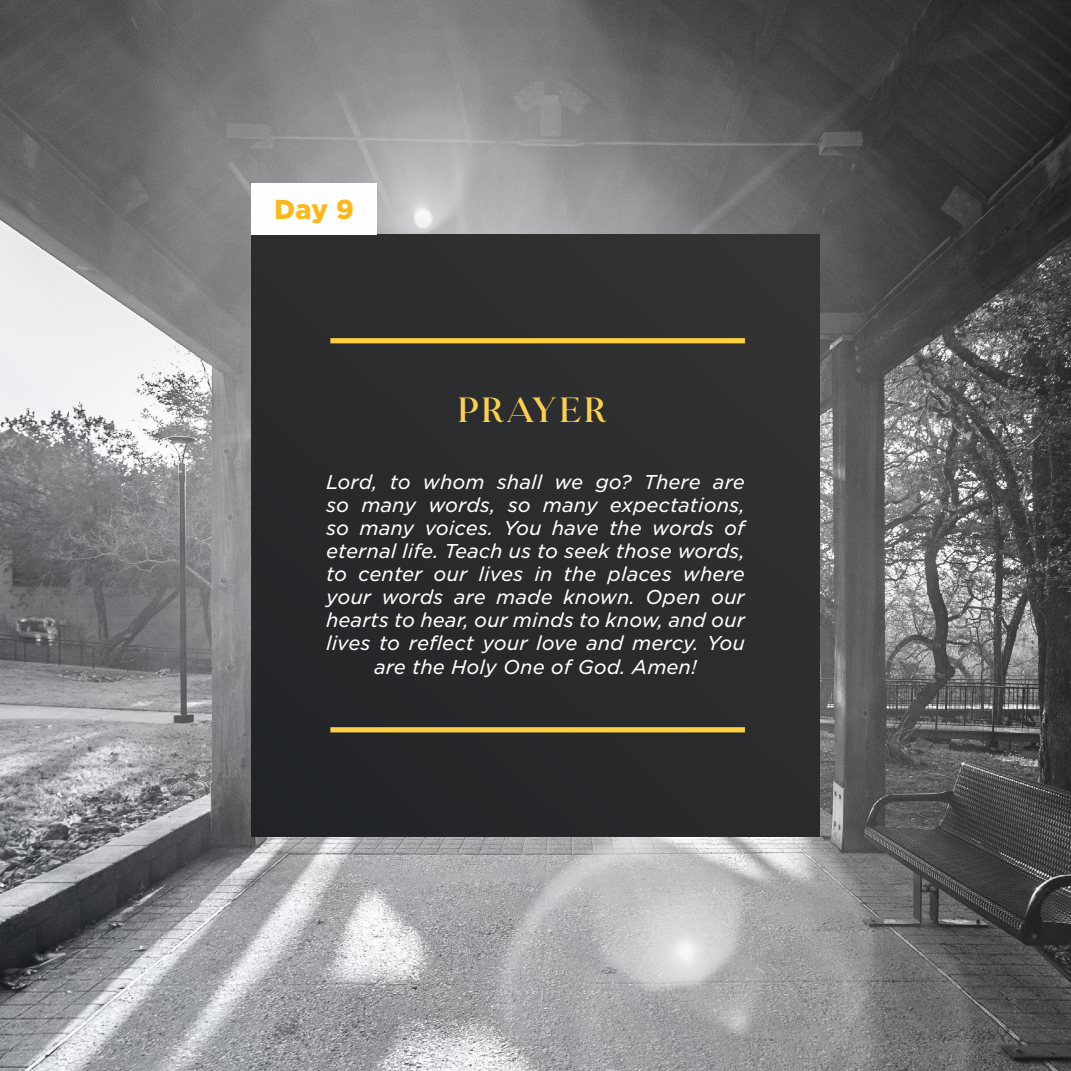
<style>
.page{position:relative;width:1071px;height:1071px;background:#fff}
.page>*{position:absolute;margin:0;border:0;box-sizing:border-box;transform-origin:0 0}
.t1{font:35px "August Stories Serif";letter-spacing:.05em;color:#fbd04f}
.t2{font:900 26.25px "Gotham S Sm";color:#fcb81b}
.t3{font:italic 19.25px/23.1px "Gotham S Sm";color:#fefefe;text-align:center}
</style>
<div class="page">
<img style="left:0;top:0;width:1071px;height:1071px">
<div style="left:251px;top:234px;width:569px;height:603px;background:#2b2c2d"></div>
<div style="left:330px;top:338px;width:415px;height:5px;background:#fdd041"></div>
<div style="left:330px;top:727px;width:415px;height:5px;background:#fdd041"></div>
<div style="left:251px;top:183px;width:126px;height:51px;background:#fefefe"></div>
<h2 class="t2" style="left:274px;top:191px;width:82px">Day 9</h2>
<h1 class="t1" style="left:457px;top:391px;width:151px">PRAYER</h1>
<p class="t3" style="left:326px;top:470px;width:420px">Lord, to whom shall we go? There are so many words, so many expectations, so many voices. You have the words of eternal life. Teach us to seek those words, to center our lives in the places where your words are made known. Open our hearts to hear, our minds to know, and our lives to reflect your love and mercy. You are the Holy One of God. Amen!</p>
</div>
